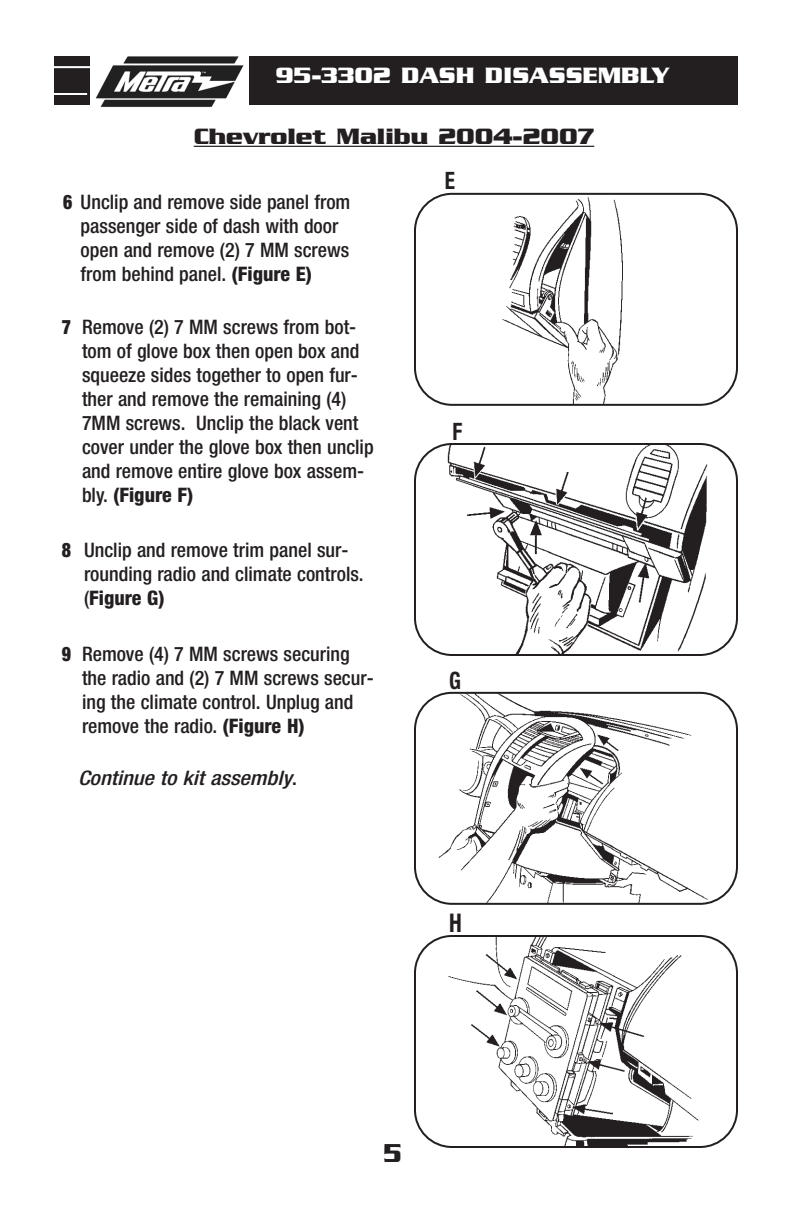
<style>
.page{position:relative;width:792px;height:1224px;background:#fff}
.page>*{position:absolute;margin:0;border:0;box-sizing:border-box;transform-origin:0 0}
.t1{font:700 28px "Serpentine";color:#231f20;scale:.87 1}
.t2{font:700 condensed 25.8px "Helvetica Neue";color:#231f20;scale:.89 1}
.t3{font:700 24px "Serpentine";color:#231f20}
.t4{font:700 24px "Serpentine";color:#fff}
.t5{font:700 condensed 24px "Helvetica Neue";color:#231f20;scale:.89 1}
.t6{font:500 condensed 20px/24px "Helvetica Neue";color:#231f20}
.t7{font:italic 500 condensed 20px "Helvetica Neue";color:#231f20;scale:1.12 1}
.t8{font:900 condensed 20px "Helvetica Neue";color:#231f20;scale:.89 1}
.s1{font-weight:900}
.s2{font-weight:800}
.s3{font-style:normal}
</style>
<div class="page">
<div style="left:54px;top:57px;width:684px;height:48px;background:#231f20"></div>
<div style="left:91px;top:34px;width:158px;height:89px;background:#fff"></div>
<img style="left:95px;top:56px;width:148px;height:51px">
<hr style="left:0;top:93px;width:87px;height:2px;background:#fff">
<hr style="left:0;top:66px;width:90px;height:2px;background:#fff">
<hr style="left:194px;top:146px;width:400px;height:1px;background:#231f20">
<svg style="left:414px;top:193px;width:324px;height:213px"></svg>
<svg style="left:414px;top:443px;width:324px;height:213px"></svg>
<svg style="left:414px;top:692px;width:324px;height:213px"></svg>
<svg style="left:414px;top:935px;width:324px;height:213px"></svg>
<p class="t4" style="left:275px;top:68px;width:396px">95-3302 DASH DISASSEMBLY</p>
<p class="t3" style="left:194px;top:129px;width:402px">Chevrolet Malibu 2004-2007</p>
<p class="t6" style="left:81px;top:192px;width:271px;text-indent:-18px"><span class="s1">6</span> Unclip and remove side panel from passenger side of dash with door open and remove (2) 7 MM screws from behind panel. <span class="s2">(Figure E)</span></p>
<p class="t8" style="left:62px;top:320px;width:12px">7</p>
<p class="t6" style="left:82px;top:317px;width:293px">Remove (2) 7 MM screws from bot&shy;tom of glove box then open box and squeeze sides together to open fur&shy;ther and remove the remaining (4)<br>7MM screws. Unclip the black vent cover under the glove box then unclip and remove entire glove box assem&shy;bly. <span class="s2">(Figure F)</span></p>
<p class="t8" style="left:62px;top:543px;width:12px">8</p>
<p class="t6" style="left:84px;top:540px;width:281px">Unclip and remove trim panel sur&shy;rounding radio and climate controls. (<span class="s2">Figure G)</span></p>
<p class="t8" style="left:62px;top:646px;width:12px">9</p>
<p class="t6" style="left:82px;top:643px;width:293px">Remove (4) 7 MM screws securing the radio and (2) 7 MM screws secur&shy;ing the climate control. Unplug and remove the radio. <span class="s2">(Figure H)</span></p>
<p class="t7" style="left:78px;top:771px;width:197px">Continue to kit assembly<span class="s3">.</span></p>
<p class="t5" style="left:445px;top:171px;width:13px">E</p>
<p class="t5" style="left:452px;top:423px;width:13px">F</p>
<p class="t5" style="left:449px;top:671px;width:15px">G</p>
<p class="t2" style="left:449px;top:914px;width:16px">H</p>
<h1 class="t1" style="left:383px;top:1144px;width:22px">5</h1>
</div>
